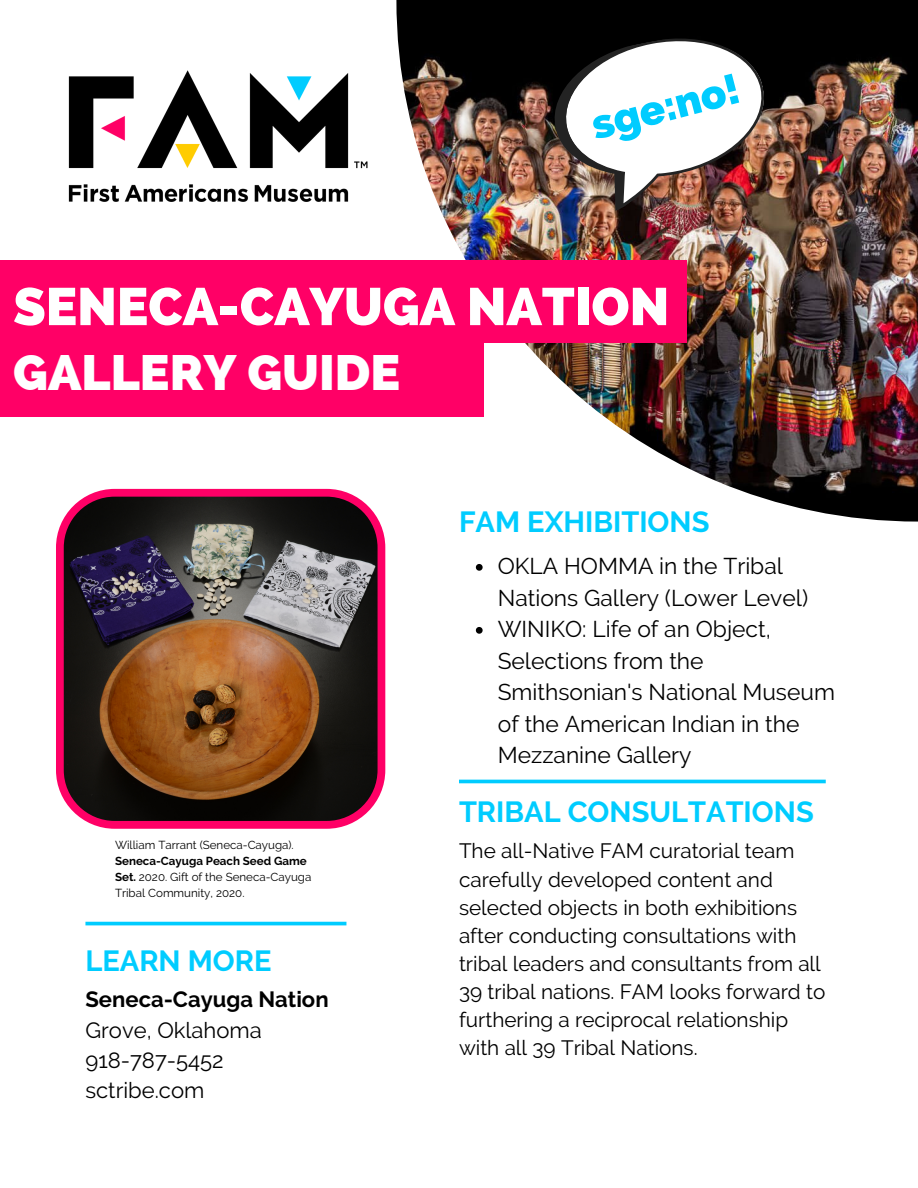
<style>
.page{position:relative;width:918px;height:1188px;background:#fff}
.page>*{position:absolute;margin:0;border:0;box-sizing:border-box;transform-origin:0 0}
.t1{font:800 52.65px "Raleway";color:#fff}
.t2{font:800 49.8px "Raleway";color:#fff}
.t3{font:800 41.7px "Raleway";color:#0cf}
.t4{font:700 29.1px "Raleway";color:#0cf}
.t5{font:22.8px/31.5px "Raleway";color:#000}
.t6{font:22.05px "Raleway";color:#000}
.t7{font:700 22.05px "Raleway";color:#000}
.t8{font:20.7px/28.2px "Raleway";color:#000}
.t9{font:11.55px/15.9px "Raleway";color:#000}
.s1{font-weight:700}
</style>
<div class="page">
<img style="left:396px;top:0;width:522px;height:522px">
<div style="left:0;top:343px;width:484px;height:74px;background:#f06"></div>
<div style="left:0;top:261px;width:686px;height:82px;background:#f06"></div>
<hr style="left:459px;top:780px;width:367px;height:3px;background:#0cf">
<hr style="left:85px;top:922px;width:261px;height:3px;background:#0cf">
<img style="left:543px;top:24px;width:227px;height:195px">
<img style="left:551px;top:22px;width:229px;height:193px">
<img style="left:56px;top:489px;width:329px;height:340px">
<img style="left:68px;top:70px;width:300px;height:132px">
<svg style="left:476px;top:564px;width:7px;height:7px"></svg>
<svg style="left:476px;top:627px;width:7px;height:7px"></svg>
<p class="t3" style="left:586px;top:102px;width:153px;rotate:-15deg">sge:no!</p>
<p class="t1" style="left:13px;top:276px;width:658px">SENECA-CAYUGA NATION</p>
<p class="t2" style="left:13px;top:343px;width:389px">GALLERY GUIDE</p>
<p class="t4" style="left:459px;top:505px;width:252px">FAM EXHIBITIONS</p>
<p class="t5" style="left:498px;top:550px;width:312px">OKLA HOMMA in the Tribal<br>Nations Gallery (Lower Level)</p>
<p class="t5" style="left:498px;top:613px;width:339px">WINIKO: Life of an Object,<br>Selections from the<br>Smithsonian's National Museum of the American Indian in the<br>Mezzanine Gallery</p>
<p class="t9" style="left:115px;top:837px;width:198px">William Tarrant (Seneca-Cayuga).<br><span class="s1">Seneca-Cayuga Peach Seed Game<br>Set.</span> 2020. Gift of the Seneca-Cayuga<br>Tribal Community, 2020.</p>
<p class="t4" style="left:85px;top:943px;width:188px">LEARN MORE</p>
<p class="t7" style="left:85px;top:987px;width:245px">Seneca-Cayuga Nation</p>
<p class="t6" style="left:85px;top:1017px;width:178px">Grove, Oklahoma</p>
<p class="t6" style="left:85px;top:1047px;width:140px">918-787-5452</p>
<p class="t6" style="left:85px;top:1078px;width:120px">sctribe.com</p>
<p class="t4" style="left:459px;top:795px;width:356px">TRIBAL CONSULTATIONS</p>
<p class="t8" style="left:459px;top:837px;width:368px">The all-Native FAM curatorial team carefully developed content and selected objects in both exhibitions after conducting consultations with tribal leaders and consultants from all 39 tribal nations. FAM looks forward to furthering a reciprocal relationship with all 39 Tribal Nations.</p>
</div>
